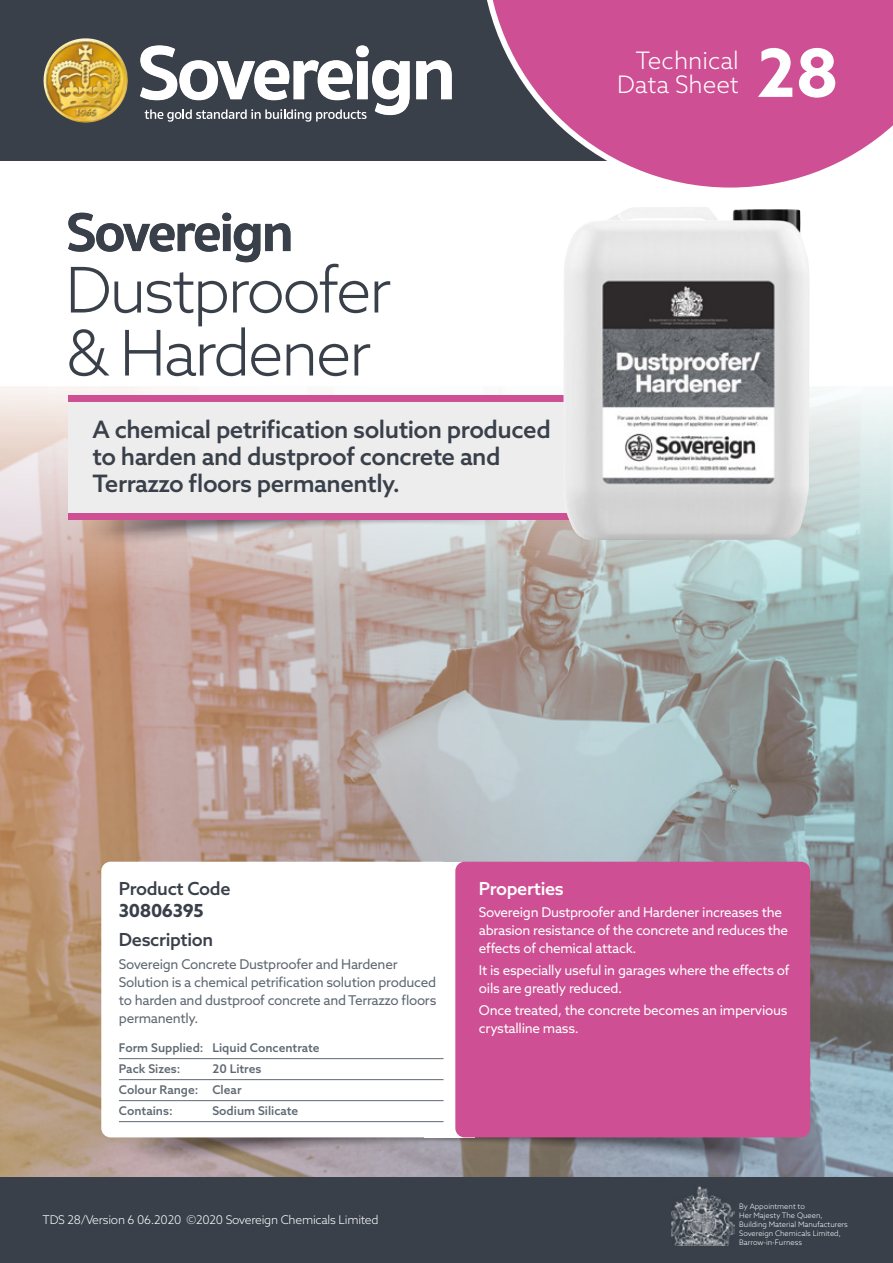
<style>
.page{position:relative;width:893px;height:1263px;background:#fff}
.page>*{position:absolute;margin:0;border:0;box-sizing:border-box;transform-origin:0 0}
.t1{font:700 66.6px "Azo Sans";color:#fff}
.t2{font:300 63px/63px "Azo Sans";letter-spacing:-.04em;color:#39404a}
.t3{font:300 24.15px/24.2px "Azo Sans";color:#fff;text-align:right}
.t4{font:500 24px/27px "Azo Sans";letter-spacing:-.02em;color:#39404a}
.t5{font:500 18px "Azo Sans";letter-spacing:-.02em;color:#39404a}
.t6{font:500 18px "Azo Sans";letter-spacing:-.02em;color:#fff}
.t7{font:700 18px "Azo Sans";letter-spacing:-.02em;color:#39404a}
.t8{font:13.5px/18px "Azo Sans";letter-spacing:-.02em;color:#fff}
.t9{font:13.5px/18px "Azo Sans";letter-spacing:-.02em;color:#5f6872}
.t10{font:500 12px/21px "Azo Sans";color:#5f6872}
.t11{font:300 12px "Azo Sans";letter-spacing:-.02em;color:#fff}
.t12{font:300 7.5px/9px "Azo Sans";color:#fff}
</style>
<div class="page">
<img style="left:0;top:387px;width:893px;height:791px">
<img style="left:109px;top:1137px;width:686px;height:41px">
<img style="left:66px;top:479px;width:687px;height:81px">
<div style="left:424px;top:862px;width:51px;height:275px;background:#fff"></div>
<div style="left:0;top:1178px;width:893px;height:85px;background:#39404a"></div>
<div style="left:455px;top:862px;width:355px;height:275px;background:#ce4f93;border-radius:9px"></div>
<div style="left:101px;top:862px;width:350px;height:275px;background:#fff;border-radius:9px"></div>
<div style="left:68px;top:395px;width:557px;height:124px;background:#ededed"></div>
<div style="left:68px;top:395px;width:557px;height:7px;background:#ce4f93"></div>
<div style="left:68px;top:513px;width:557px;height:6px;background:#ce4f93"></div>
<div style="left:0;top:0;width:842px;height:161px;background:#39404a"></div>
<svg style="left:487px;top:0;width:406px;height:188px"></svg>
<svg style="left:416px;top:60px;width:36px;height:39px"></svg>
<svg style="left:140px;top:45px;width:270px;height:77px"></svg>
<img style="left:43px;top:38px;width:85px;height:85px">
<hr style="left:119px;top:1058px;width:324px;height:1px;background:#5f6872">
<hr style="left:119px;top:1079px;width:324px;height:1px;background:#5f6872">
<hr style="left:119px;top:1100px;width:324px;height:1px;background:#5f6872">
<hr style="left:119px;top:1121px;width:324px;height:1px;background:#5f6872">
<svg style="left:68px;top:213px;width:222px;height:49px"></svg>
<img style="left:563px;top:207px;width:247px;height:333px">
<img style="left:672px;top:1186px;width:62px;height:59px">
<h2 class="t2" style="left:65px;top:258px;width:327px">Dustproofer &amp; Hardener</h2>
<h3 class="t4" style="left:92px;top:415px;width:460px">A chemical petrification solution produced to harden and dustproof concrete and<br>Terrazzo floors permanently.</h3>
<h3 class="t3" style="left:617px;top:48px;width:123px">Technical<br>Data Sheet</h3>
<h1 class="t1" style="left:757px;top:29px;width:83px">28</h1>
<h3 class="t5" style="left:119px;top:876px;width:113px">Product Code</h3>
<h3 class="t7" style="left:119px;top:898px;width:86px">30806395</h3>
<h3 class="t5" style="left:119px;top:928px;width:96px">Description</h3>
<p class="t9" style="left:119px;top:954px;width:319px">Sovereign Concrete Dustproofer and Hardener Solution is a chemical petrification solution produced to harden and dustproof concrete and Terrazzo floors permanently.</p>
<p class="t10" style="left:119px;top:1037px;width:202px">Form Supplied: Liquid Concentrate<br>Pack Sizes:</p>
<p class="t10" style="left:119px;top:1058px;width:144px;text-indent:94px">20 Litres<br>Colour Range: Clear<br>Contains:</p>
<p class="t10" style="left:212px;top:1100px;width:87px">Sodium Silicate</p>
<p class="t11" style="left:43px;top:1212px;width:338px">TDS 28/Version 6 06.2020 ©2020 Sovereign Chemicals Limited</p>
<h3 class="t6" style="left:479px;top:876px;width:86px">Properties</h3>
<p class="t8" style="left:479px;top:903px;width:311px">Sovereign Dustproofer and Hardener increases the abrasion resistance of the concrete and reduces the effects of chemical attack.</p>
<p class="t8" style="left:479px;top:961px;width:312px">It is especially useful in garages where the effects of oils are greatly reduced.</p>
<p class="t8" style="left:479px;top:1001px;width:310px">Once treated, the concrete becomes an impervious crystalline mass.</p>
<p class="t12" style="left:739px;top:1202px;width:110px">By Appointment to<br>Her Majesty The Queen,<br>Building Material Manufacturers<br>Sovereign Chemicals Limited,<br>Barrow-in-Furness</p>
</div>
